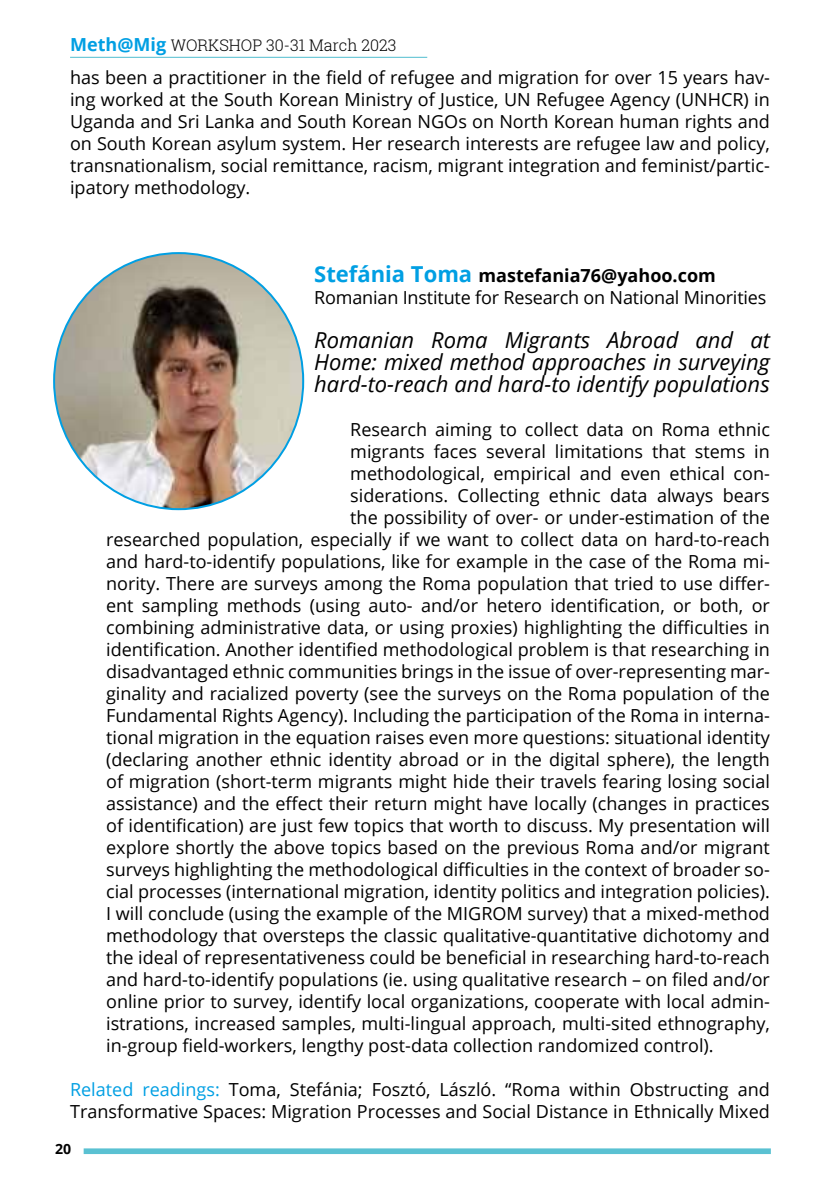
<style>
.page{position:relative;width:840px;height:1191px;background:#fff}
.page>*{position:absolute;margin:0;border:0;box-sizing:border-box;transform-origin:0 0}
.t1{font:italic 22px/22px "Open Sans";color:#000;text-align:justify}
.t2{font:18px/22px "Open Sans";color:#000}
.t3{font:300 16px "Roboto Slab";color:#000}
.t4{font:700 14px "Open Sans";color:#000}
.s1{font-family:"Open Sans";font-weight:700;font-size:18px;color:#009fe3}
.s2{font-weight:700;font-size:22px;color:#009fe3}
.s3{font-weight:700}
.s4{color:#009fe3}
</style>
<div class="page">
<div style="left:84px;top:1148px;width:686px;height:6px;background:#5ac1d2"></div>
<hr style="left:70px;top:57px;width:357px;height:1px;background:#5ac1d2">
<img style="left:54px;top:253px;width:249px;height:256px">
<p class="t3" style="left:70px;top:34px;width:328px"><span class="s1">Meth@Mig</span> WORKSHOP 30-31 March 2023</p>
<p class="t2" style="left:70px;top:66px;width:701px;text-align:justify">has been a practitioner in the field of refugee and migration for over 15 years hav&shy;ing worked at the South Korean Ministry of Justice, UN Refugee Agency (UNHCR) in Uganda and Sri Lanka and South Korean NGOs on North Korean human rights and on South Korean asylum system. Her research interests are refugee law and policy, transnationalism, social remittance, racism, migrant integration and feminist/partic&shy;ipatory methodology.</p>
<p class="t2" style="left:314px;top:264px;width:453px"><span class="s2">Stefánia Toma</span> <span class="s3">mastefania76@yahoo.com<br></span>Romanian Institute for Research on National Minorities</p>
<p class="t1" style="left:314px;top:328px;width:457px">Romanian Roma Migrants Abroad and at Home: mixed method approaches in surveying hard-to-reach and hard-to identify populations</p>
<p class="t2" style="left:350px;top:418px;width:421px">Research aiming to collect data on Roma ethnic</p>
<p class="t2" style="left:350px;top:440px;width:421px">migrants faces several limitations that stems in</p>
<p class="t2" style="left:350px;top:462px;width:421px">methodological, empirical and even ethical con-</p>
<p class="t2" style="left:350px;top:484px;width:421px">siderations. Collecting ethnic data always bears</p>
<p class="t2" style="left:350px;top:506px;width:421px">the possibility of over- or under-estimation of the</p>
<p class="t2" style="left:106px;top:528px;width:665px">researched population, especially if we want to collect data on hard-to-reach</p>
<p class="t2" style="left:106px;top:550px;width:665px">and hard-to-identify populations, like for example in the case of the Roma mi-</p>
<p class="t2" style="left:106px;top:572px;width:665px">nority. There are surveys among the Roma population that tried to use differ-</p>
<p class="t2" style="left:106px;top:594px;width:665px">ent sampling methods (using auto- and/or hetero identification, or both, or</p>
<p class="t2" style="left:106px;top:616px;width:665px">combining administrative data, or using proxies) highlighting the difficulties in</p>
<p class="t2" style="left:106px;top:638px;width:665px">identification. Another identified methodological problem is that researching in</p>
<p class="t2" style="left:106px;top:660px;width:665px">disadvantaged ethnic communities brings in the issue of over-representing mar-</p>
<p class="t2" style="left:106px;top:682px;width:665px">ginality and racialized poverty (see the surveys on the Roma population of the</p>
<p class="t2" style="left:106px;top:704px;width:665px">Fundamental Rights Agency). Including the participation of the Roma in interna-</p>
<p class="t2" style="left:106px;top:726px;width:665px">tional migration in the equation raises even more questions: situational identity</p>
<p class="t2" style="left:106px;top:748px;width:665px">(declaring another ethnic identity abroad or in the digital sphere), the length</p>
<p class="t2" style="left:106px;top:770px;width:665px">of migration (short-term migrants might hide their travels fearing losing social</p>
<p class="t2" style="left:106px;top:792px;width:665px">assistance) and the effect their return might have locally (changes in practices</p>
<p class="t2" style="left:106px;top:814px;width:665px">of identification) are just few topics that worth to discuss. My presentation will</p>
<p class="t2" style="left:106px;top:836px;width:665px">explore shortly the above topics based on the previous Roma and/or migrant</p>
<p class="t2" style="left:106px;top:858px;width:665px">surveys highlighting the methodological difficulties in the context of broader so-</p>
<p class="t2" style="left:106px;top:880px;width:665px">cial processes (international migration, identity politics and integration policies).</p>
<p class="t2" style="left:106px;top:902px;width:665px">I will conclude (using the example of the MIGROM survey) that a mixed-method</p>
<p class="t2" style="left:106px;top:924px;width:665px">methodology that oversteps the classic qualitative-quantitative dichotomy and</p>
<p class="t2" style="left:106px;top:946px;width:665px">the ideal of representativeness could be beneficial in researching hard-to-reach</p>
<p class="t2" style="left:106px;top:968px;width:665px">and hard-to-identify populations (ie. using qualitative research – on filed and/or</p>
<p class="t2" style="left:106px;top:990px;width:665px">online prior to survey, identify local organizations, cooperate with local admin-</p>
<p class="t2" style="left:106px;top:1012px;width:665px">istrations, increased samples, multi-lingual approach, multi-sited ethnography,</p>
<p class="t2" style="left:106px;top:1034px;width:608px">in-group field-workers, lengthy post-data collection randomized control).</p>
<p class="t2" style="left:70px;top:1078px;width:701px"><span class="s4">Related readings:</span> Toma, Stefánia; Fosztó, László. “Roma within Obstructing and<br>Transformative Spaces: Migration Processes and Social Distance in Ethnically Mixed</p>
<p class="t4" style="left:55px;top:1139px;width:18px">20</p>
</div>
